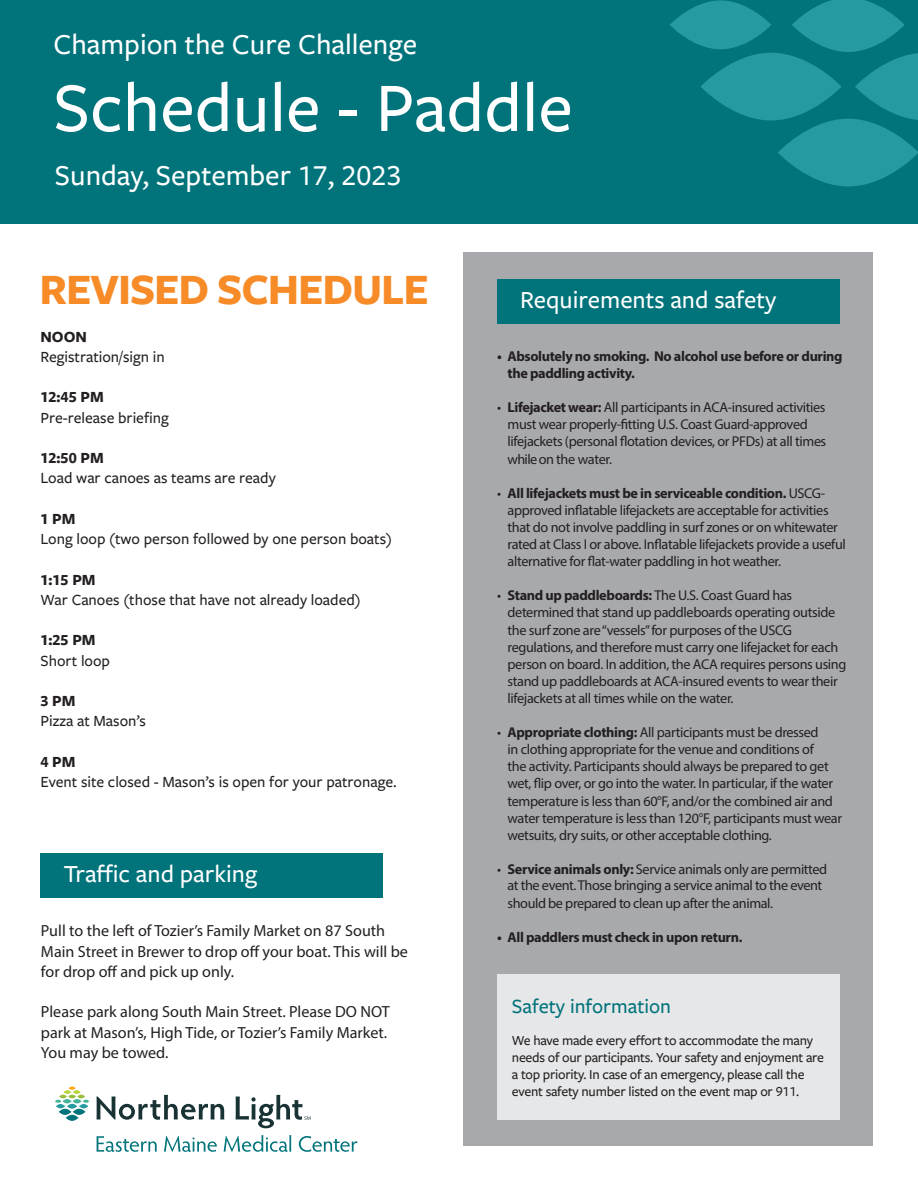
<style>
.page{position:relative;width:918px;height:1188px;background:#fff}
.page>*{position:absolute;margin:0;border:0;box-sizing:border-box;transform-origin:0 0}
.t1{font:500 72px "Freight Sans Pro";color:#fff}
.t2{font:700 45px "Freight Sans Pro";letter-spacing:-.025em;color:#f68b27}
.t3{font:500 30px "Freight Sans Pro";color:#fff}
.t4{font:500 25.5px "Freight Sans Pro";color:#fff}
.t5{font:500 21px "Freight Sans Pro";color:#00737b}
.t6{font:500 16.2px "Freight Sans Pro";color:#231f20}
.t7{font:16.2px/20.2px "Myriad Pro";color:#231f20}
.t8{font:700 16.2px "Freight Sans Pro";color:#231f20}
.t9{font:14.25px/17.1px "Myriad Pro";letter-spacing:-.025em;color:#231f20}
.t10{font:500 14.25px/17.1px "Freight Sans Pro";letter-spacing:-.02em;color:#231f20}
.t11{font:700 14.25px/17.1px "Myriad Pro";letter-spacing:-.025em;color:#231f20}
.s1{font-weight:700}
</style>
<div class="page">
<div style="left:0;top:0;width:918px;height:224px;background:#00737b"></div>
<div style="left:778px;top:119px;width:140px;height:67px;background:#269aa1;border-radius:50%"></div>
<div style="left:701px;top:53px;width:140px;height:67px;background:#269aa1;border-radius:50%"></div>
<svg style="left:792px;top:0;width:126px;height:120px"></svg>
<svg style="left:670px;top:0;width:101px;height:49px;fill:#269aa1"></svg>
<div style="left:464px;top:252px;width:409px;height:894px;background:#a8a9ad"></div>
<svg style="left:66px;top:1115px;width:12px;height:6px"></svg>
<svg style="left:73px;top:1109px;width:12px;height:6px"></svg>
<svg style="left:59px;top:1109px;width:12px;height:6px"></svg>
<svg style="left:55px;top:1086px;width:34px;height:22px"></svg>
<svg style="left:97px;top:1135px;width:260px;height:17px"></svg>
<svg style="left:96px;top:1095px;width:215px;height:33px"></svg>
<div style="left:497px;top:279px;width:342px;height:45px;background:#00737b"></div>
<div style="left:497px;top:974px;width:342px;height:146px;background:#e6e7e9"></div>
<div style="left:40px;top:853px;width:343px;height:44px;background:#00737b"></div>
<p class="t3" style="left:53px;top:24px;width:365px">Champion the Cure Challenge</p>
<p class="t1" style="left:53px;top:59px;width:521px">Schedule - Paddle</p>
<p class="t3" style="left:55px;top:155px;width:348px">Sunday, September 17, 2023</p>
<p class="t2" style="left:40px;top:258px;width:391px">REVISED SCHEDULE</p>
<p class="t8" style="left:40px;top:325px;width:48px">NOON</p>
<p class="t6" style="left:40px;top:346px;width:126px">Registration/sign in</p>
<p class="t8" style="left:40px;top:386px;width:65px">12:45 PM</p>
<p class="t6" style="left:40px;top:406px;width:130px">Pre-release briefing</p>
<p class="t8" style="left:40px;top:447px;width:65px">12:50 PM</p>
<p class="t6" style="left:40px;top:467px;width:237px">Load war canoes as teams are ready</p>
<p class="t8" style="left:40px;top:507px;width:37px">1 PM</p>
<p class="t6" style="left:40px;top:528px;width:353px">Long loop (two person followed by one person boats)</p>
<p class="t8" style="left:40px;top:568px;width:57px">1:15 PM</p>
<p class="t6" style="left:40px;top:589px;width:322px">War Canoes (those that have not already loaded)</p>
<p class="t8" style="left:40px;top:629px;width:57px">1:25 PM</p>
<p class="t6" style="left:40px;top:649px;width:71px">Short loop</p>
<p class="t8" style="left:40px;top:690px;width:37px">3 PM</p>
<p class="t6" style="left:40px;top:710px;width:107px">Pizza at Mason’s</p>
<p class="t8" style="left:40px;top:750px;width:37px">4 PM</p>
<p class="t6" style="left:40px;top:771px;width:358px">Event site closed - Mason’s is open for your patronage.</p>
<p class="t4" style="left:64px;top:857px;width:195px">Traffic and parking</p>
<p class="t7" style="left:41px;top:921px;width:368px">Pull to the left of Tozier’s Family Market on 87 South<br>Main Street in Brewer to drop off your boat. This will be for drop off and pick up only.</p>
<p class="t7" style="left:41px;top:1002px;width:350px">Please park along South Main Street. Please DO NOT park at Mason’s, High Tide, or Tozier’s Family Market.</p>
<p class="t7" style="left:41px;top:1042px;width:129px">You may be towed.</p>
<p class="t4" style="left:520px;top:283px;width:258px">Requirements and safety</p>
<p class="t11" style="left:508px;top:347px;width:337px;text-indent:-10px">• Absolutely no smoking. No alcohol use before or during the paddling activity.</p>
<p class="t9" style="left:508px;top:399px;width:320px;text-indent:-10px">• <span class="s1">Lifejacket wear:</span> All participants in ACA-insured activities must wear properly-fitting U.S. Coast Guard-approved lifejackets (personal flotation devices, or PFDs) at all times while on the water.</p>
<p class="t9" style="left:508px;top:484px;width:340px;text-indent:-10px">• <span class="s1">All lifejackets must be in serviceable condition.</span> USCG&shy;approved inflatable lifejackets are acceptable for activities that do not involve paddling in surf zones or on whitewater rated at Class I or above. Inflatable lifejackets provide a useful alternative for flat-water paddling in hot weather.</p>
<p class="t9" style="left:508px;top:587px;width:340px;text-indent:-10px">• <span class="s1">Stand up paddleboards:</span> The U.S. Coast Guard has determined that stand up paddleboards operating outside the surf zone are “vessels” for purposes of the USCG regulations, and therefore must carry one lifejacket for each person on board. In addition, the ACA requires persons using stand up paddleboards at ACA-insured events to wear their lifejackets at all times while on the water.</p>
<p class="t9" style="left:508px;top:724px;width:336px;text-indent:-10px">• <span class="s1">Appropriate clothing:</span> All participants must be dressed<br>in clothing appropriate for the venue and conditions of<br>the activity. Participants should always be prepared to get wet, flip over, or go into the water. In particular, if the water temperature is less than 60°F, and/or the combined air and water temperature is less than 120°F, participants must wear wetsuits, dry suits, or other acceptable clothing.</p>
<p class="t9" style="left:508px;top:861px;width:321px;text-indent:-10px">• <span class="s1">Service animals only:</span> Service animals only are permitted at the event. Those bringing a service animal to the event should be prepared to clean up after the animal.</p>
<p class="t11" style="left:497px;top:928px;width:247px">• All paddlers must check in upon return.</p>
<p class="t5" style="left:512px;top:992px;width:161px">Safety information</p>
<p class="t10" style="left:512px;top:1031px;width:314px">We have made every effort to accommodate the many needs of our participants. Your safety and enjoyment are a top priority. In case of an emergency, please call the event safety number listed on the event map or 911.</p>
</div>
